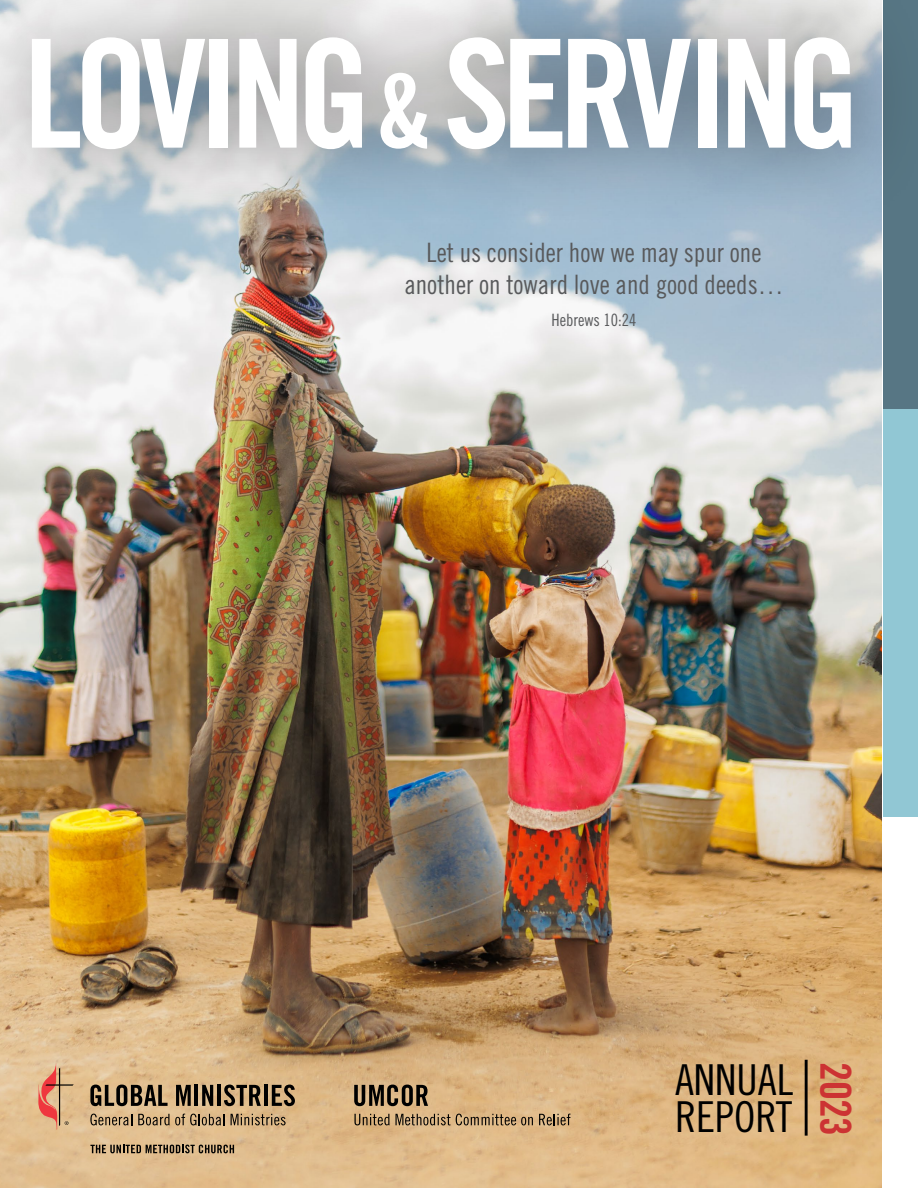
<style>
.page{position:relative;width:918px;height:1188px;background:#fff}
.page>*{position:absolute;margin:0;border:0;box-sizing:border-box;transform-origin:0 0}
.t1{font:150.6px "Trade Gothic LT Std Bd Cn 20";letter-spacing:-.06em;color:#fff}
.t2{font:42.6px/36.8px "Trade Gothic LT Std Cn 18";color:#000}
.t3{font:42.6px "Trade Gothic LT Std Bd Cn 20";color:#c33}
.t4{font:26.7px/31.8px "Trade Gothic LT Std Cn 18";color:#58595b;text-align:center}
.t5{font:16.95px "Trade Gothic LT Std Cn 18";color:#58595b}
.s1{font-size:102.3px}
</style>
<div class="page">
<img style="left:0;top:229px;width:881px;height:959px">
<div style="left:883px;top:0;width:35px;height:409px;background:#577684"></div>
<div style="left:883px;top:409px;width:35px;height:408px;background:#91c7d4"></div>
<svg style="left:38px;top:1063px;width:36px;height:67px;background:#da9c7a"></svg>
<svg style="left:90px;top:1085px;width:78px;height:21px;background:#716048"></svg>
<svg style="left:176px;top:1085px;width:15px;height:21px"></svg>
<hr style="left:195px;top:1085px;width:3px;height:21px;background:#000">
<svg style="left:202px;top:1085px;width:11px;height:21px"></svg>
<hr style="left:217px;top:1085px;width:4px;height:21px;background:#000">
<svg style="left:224px;top:1085px;width:37px;height:21px"></svg>
<hr style="left:264px;top:1085px;width:4px;height:21px;background:#000">
<svg style="left:272px;top:1085px;width:23px;height:21px"></svg>
<svg style="left:90px;top:1114px;width:42px;height:11px"></svg>
<svg style="left:138px;top:1114px;width:87px;height:11px"></svg>
<svg style="left:231px;top:1114px;width:55px;height:11px"></svg>
<svg style="left:354px;top:1085px;width:74px;height:21px;background:#67553e"></svg>
<svg style="left:354px;top:1114px;width:179px;height:11px;background:#a08460"></svg>
<svg style="left:539px;top:1114px;width:32px;height:11px"></svg>
<svg style="left:90px;top:1145px;width:144px;height:8px"></svg>
<div style="left:0;top:0;width:918px;height:229px;background:#000;opacity:.3"></div>
<hr style="left:805px;top:1060px;width:3px;height:76px;background:#000">
<h1 class="t1" style="left:24px;top:2px;width:838px">LOVING <span class="s1">&amp;</span> SERVING</h1>
<p class="t4" style="left:404px;top:237px;width:381px">Let us consider how we may spur one another on toward love and good deeds…</p>
<p class="t5" style="left:551px;top:310px;width:87px">Hebrews 10:24</p>
<h2 class="t2" style="left:675px;top:1061px;width:120px">ANNUAL<br>REPORT</h2>
<h2 class="t3" style="left:862px;top:1062px;width:75px;rotate:90deg">2023</h2>
</div>
